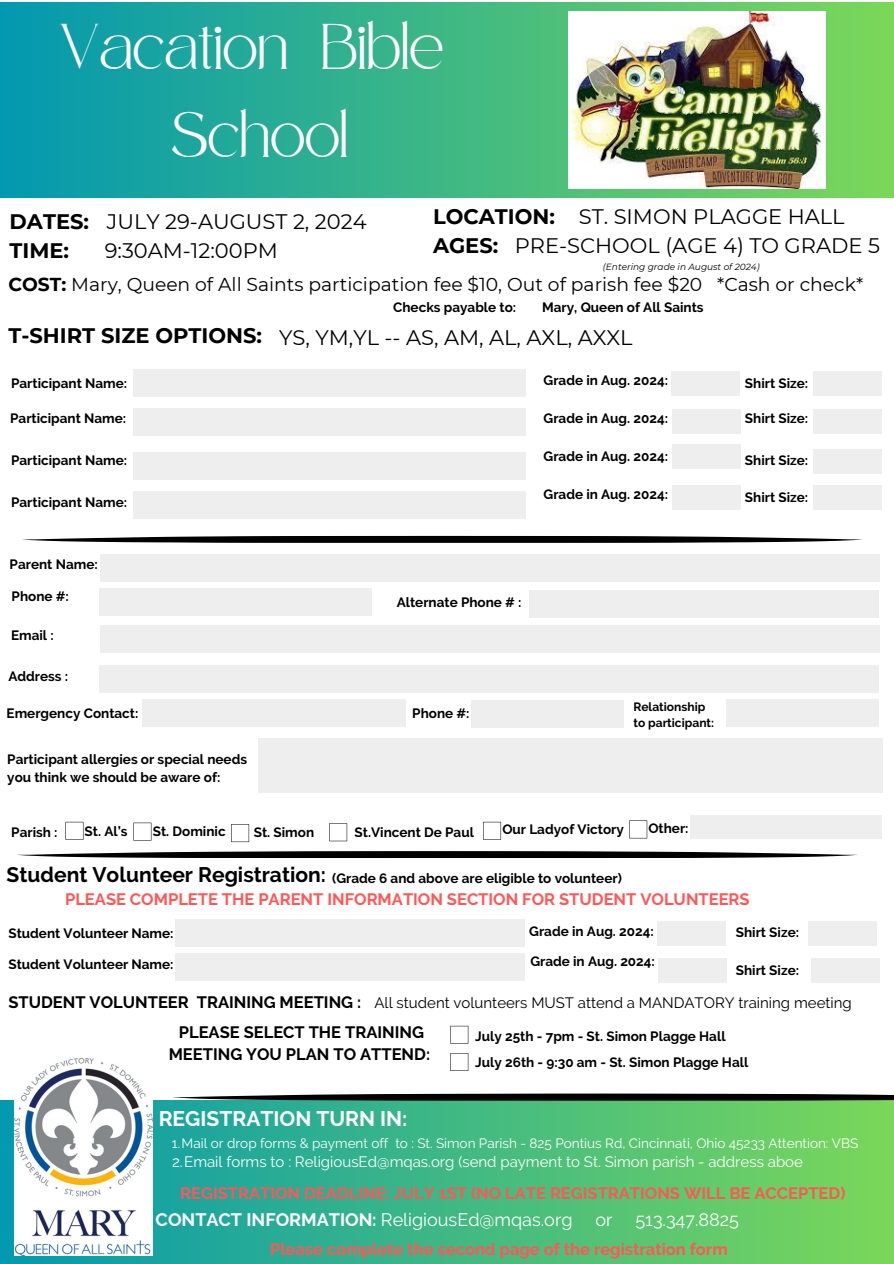
<style>
.page{position:relative;width:894px;height:1264px;background:#fff}
.page>*{position:absolute;margin:0;border:0;box-sizing:border-box;transform-origin:0 0}
.t1{font:31.5px "Safira March";color:#fff}
.t2{font:21px/29.2px "Montserrat";color:#000}
.t3{font:700 21px "Raleway";color:#000}
.t4{font:700 21px "Montserrat";color:#000}
.t5{font:700 21px "Raleway";color:#fff}
.t6{font:18.75px "Montserrat";color:#000}
.t7{font:18px "Raleway";color:#fff}
.t8{font:700 16.5px "Raleway";color:#ff5757}
.t9{font:700 16.5px/22.5px "Raleway";color:#000;text-align:center}
.t10{font:15px "Raleway";color:#fff}
.t11{font:15px "Raleway";color:#000}
.t12{font:700 13.5px "Raleway";color:#000}
.t13{font:13.5px "Raleway";color:#fff}
.t14{font:700 12px "Raleway";color:#000}
.t15{font:italic 9px "Montserrat";color:#000}
.s1{font-weight:700}
</style>
<div class="page">
<div style="left:0;top:2px;width:893px;height:196px;background:linear-gradient(to right,#0298b0,#7bd759)"></div>
<div style="left:0;top:1100px;width:893px;height:163px;background:linear-gradient(to right,#069ab1,#79d759)"></div>
<div style="left:133px;top:369px;width:392px;height:28px;background:#efeeef"></div>
<div style="left:133px;top:491px;width:392px;height:27px;background:#efeeef"></div>
<div style="left:100px;top:625px;width:779px;height:27px;background:#efeeef"></div>
<div style="left:99px;top:588px;width:273px;height:28px;background:#efeeef"></div>
<div style="left:99px;top:664px;width:779px;height:28px;background:#efeeef"></div>
<div style="left:175px;top:919px;width:350px;height:27px;background:#efeeef"></div>
<div style="left:689px;top:815px;width:192px;height:24px;background:#efeeef"></div>
<img style="left:15px;top:1058px;width:137px;height:197px">
<img style="left:568px;top:11px;width:257px;height:178px">
<div style="left:133px;top:408px;width:392px;height:27px;background:#efeeef"></div>
<div style="left:133px;top:452px;width:392px;height:27px;background:#efeeef"></div>
<div style="left:813px;top:371px;width:68px;height:24px;background:#efeeef"></div>
<div style="left:671px;top:371px;width:68px;height:24px;background:#efeeef"></div>
<div style="left:672px;top:409px;width:69px;height:24px;background:#efeeef"></div>
<div style="left:672px;top:445px;width:69px;height:24px;background:#efeeef"></div>
<div style="left:672px;top:486px;width:69px;height:24px;background:#efeeef"></div>
<div style="left:813px;top:409px;width:68px;height:24px;background:#efeeef"></div>
<div style="left:813px;top:449px;width:68px;height:24px;background:#efeeef"></div>
<div style="left:813px;top:486px;width:68px;height:24px;background:#efeeef"></div>
<div style="left:100px;top:554px;width:779px;height:28px;background:#efeeef"></div>
<svg style="left:65px;top:821px;width:18px;height:18px"></svg>
<svg style="left:133px;top:822px;width:18px;height:18px"></svg>
<svg style="left:231px;top:824px;width:18px;height:18px"></svg>
<svg style="left:329px;top:823px;width:18px;height:18px"></svg>
<svg style="left:483px;top:821px;width:18px;height:18px"></svg>
<svg style="left:629px;top:820px;width:18px;height:18px"></svg>
<div style="left:529px;top:590px;width:349px;height:28px;background:#efeeef"></div>
<svg style="left:22px;top:536px;width:841px;height:6px;background:#2a2a2a"></svg>
<svg style="left:17px;top:851px;width:840px;height:7px;background:#363636"></svg>
<div style="left:657px;top:921px;width:68px;height:24px;background:#efeeef"></div>
<div style="left:807px;top:921px;width:69px;height:24px;background:#efeeef"></div>
<div style="left:175px;top:953px;width:349px;height:27px;background:#efeeef"></div>
<div style="left:658px;top:958px;width:68px;height:24px;background:#efeeef"></div>
<div style="left:810px;top:958px;width:68px;height:24px;background:#efeeef"></div>
<svg style="left:450px;top:1025px;width:18px;height:18px"></svg>
<svg style="left:450px;top:1053px;width:18px;height:17px"></svg>
<div style="left:142px;top:699px;width:263px;height:27px;background:#efeeef"></div>
<div style="left:471px;top:700px;width:152px;height:27px;background:#efeeef"></div>
<div style="left:725px;top:699px;width:153px;height:27px;background:#efeeef"></div>
<div style="left:258px;top:738px;width:624px;height:55px;background:#efeeef"></div>
<svg style="left:172px;top:1093px;width:721px;height:7px;background:#353535"></svg>
<p class="t1" style="left:60px;top:40px;width:385px">Vacation Bible</p>
<p class="t1" style="left:171px;top:127px;width:178px">School</p>
<h2 class="t2" style="left:433px;top:202px;width:448px"><span class="s1">LOCATION:</span> ST. SIMON PLAGGE HALL<br><span class="s1">AGES:</span> PRE-SCHOOL (AGE 4) TO GRADE 5</h2>
<p class="t15" style="left:602px;top:261px;width:158px">(Entering grade in August of 2024)</p>
<h3 class="t2" style="left:10px;top:206px;width:358px"><span class="s1">DATES:</span> JULY 29-AUGUST 2, 2024<br><span class="s1">TIME:</span></h3>
<h3 class="t2" style="left:105px;top:236px;width:174px">9:30AM-12:00PM</h3>
<h3 class="t6" style="left:8px;top:273px;width:856px"><span class="s1">COST:</span> Mary, Queen of All Saints participation fee $10, Out of parish fee $20 *Cash or check*</h3>
<h4 class="t12" style="left:393px;top:299px;width:124px">Checks payable to:</h4>
<h4 class="t12" style="left:542px;top:299px;width:163px">Mary, Queen of All Saints</h4>
<p class="t4" style="left:8px;top:323px;width:255px">T-SHIRT SIZE OPTIONS:</p>
<p class="t2" style="left:279px;top:323px;width:355px">YS, YM,YL -- AS, AM, AL, AXL, AXXL</p>
<h1 class="t12" style="left:11px;top:375px;width:117px">Participant Name:</h1>
<p class="t12" style="left:543px;top:372px;width:126px">Grade in Aug. 2024:</p>
<h2 class="t12" style="left:10px;top:410px;width:117px">Participant Name:</h2>
<p class="t12" style="left:543px;top:410px;width:126px">Grade in Aug. 2024:</p>
<h3 class="t12" style="left:11px;top:452px;width:117px">Participant Name:</h3>
<p class="t12" style="left:543px;top:448px;width:126px">Grade in Aug. 2024:</p>
<p class="t12" style="left:543px;top:486px;width:126px">Grade in Aug. 2024:</p>
<p class="t12" style="left:11px;top:494px;width:117px">Participant Name:</p>
<p class="t12" style="left:10px;top:556px;width:90px">Parent Name:</p>
<p class="t12" style="left:12px;top:588px;width:59px">Phone #:</p>
<p class="t12" style="left:11px;top:627px;width:44px">Email :</p>
<p class="t12" style="left:8px;top:668px;width:61px">Address :</p>
<p class="t12" style="left:7px;top:705px;width:133px">Emergency Contact:</p>
<p class="t12" style="left:7px;top:751px;width:241px">Participant allergies or special needs</p>
<p class="t12" style="left:7px;top:769px;width:214px">you think we should be aware of:</p>
<p class="t12" style="left:396px;top:594px;width:126px">Alternate Phone # :</p>
<p class="t12" style="left:412px;top:705px;width:59px">Phone #:</p>
<p class="t14" style="left:633px;top:699px;width:73px">Relationship</p>
<p class="t14" style="left:633px;top:715px;width:82px">to participant:</p>
<p class="t12" style="left:11px;top:824px;width:48px">Parish :</p>
<p class="t12" style="left:648px;top:820px;width:42px">Other:</p>
<p class="t12" style="left:85px;top:823px;width:44px">St. Al’s</p>
<p class="t12" style="left:153px;top:823px;width:74px">St. Dominic</p>
<p class="t12" style="left:254px;top:824px;width:62px">St. Simon</p>
<p class="t12" style="left:354px;top:824px;width:121px">St.Vincent De Paul</p>
<p class="t12" style="left:502px;top:821px;width:123px">Our Ladyof Victory</p>
<p class="t3" style="left:7px;top:862px;width:321px">Student Volunteer Registration:</p>
<p class="t12" style="left:332px;top:870px;width:291px">(Grade 6 and above are eligible to volunteer)</p>
<p class="t12" style="left:744px;top:375px;width:65px">Shirt Size:</p>
<p class="t12" style="left:744px;top:410px;width:65px">Shirt Size:</p>
<p class="t12" style="left:744px;top:452px;width:65px">Shirt Size:</p>
<p class="t12" style="left:744px;top:490px;width:65px">Shirt Size:</p>
<p class="t8" style="left:65px;top:889px;width:686px">PLEASE COMPLETE THE PARENT INFORMATION SECTION FOR STUDENT VOLUNTEERS</p>
<p class="t12" style="left:8px;top:925px;width:167px">Student Volunteer Name:</p>
<p class="t12" style="left:8px;top:956px;width:167px">Student Volunteer Name:</p>
<p class="t12" style="left:529px;top:923px;width:126px">Grade in Aug. 2024:</p>
<p class="t12" style="left:530px;top:952px;width:126px">Grade in Aug. 2024:</p>
<p class="t12" style="left:735px;top:924px;width:65px">Shirt Size:</p>
<p class="t12" style="left:735px;top:961px;width:65px">Shirt Size:</p>
<p class="t9" style="left:8px;top:991px;width:354px">STUDENT VOLUNTEER TRAINING MEETING :</p>
<p class="t11" style="left:374px;top:994px;width:478px">All student volunteers MUST attend a MANDATORY training meeting</p>
<p class="t9" style="left:169px;top:1020px;width:263px">PLEASE SELECT THE TRAINING<br>MEETING YOU PLAN TO ATTEND:</p>
<p class="t12" style="left:475px;top:1028px;width:252px">July 25th - 7pm - St. Simon Plagge Hall</p>
<p class="t12" style="left:475px;top:1053px;width:274px">July 26th - 9:30 am - St. Simon Plagge Hall</p>
<h2 class="t5" style="left:159px;top:1106px;width:250px">REGISTRATION TURN IN:</h2>
<p class="t13" style="left:172px;top:1134px;width:687px">1.Mail or drop forms &amp; payment off to : St. Simon Parish - 825 Pontius Rd, Cincinnati, Ohio 45233 Attention: VBS</p>
<p class="t10" style="left:172px;top:1152px;width:632px">2.Email forms to : ReligiousEd@mqas.org (send payment to St. Simon parish - address aboe</p>
<p class="t8" style="left:180px;top:1183px;width:666px">REGISTRATION DEADLINE: JULY 1ST (NO LATE REGISTRATIONS WILL BE ACCEPTED)</p>
<p class="t7" style="left:156px;top:1209px;width:418px"><span class="s1">CONTACT INFORMATION:</span> ReligiousEd@mqas.org</p>
<p class="t7" style="left:595px;top:1209px;width:19px">or</p>
<p class="t7" style="left:635px;top:1209px;width:105px">513.347.8825</p>
<p class="t8" style="left:270px;top:1239px;width:459px">Please complete the second page of the registration form</p>
</div>
